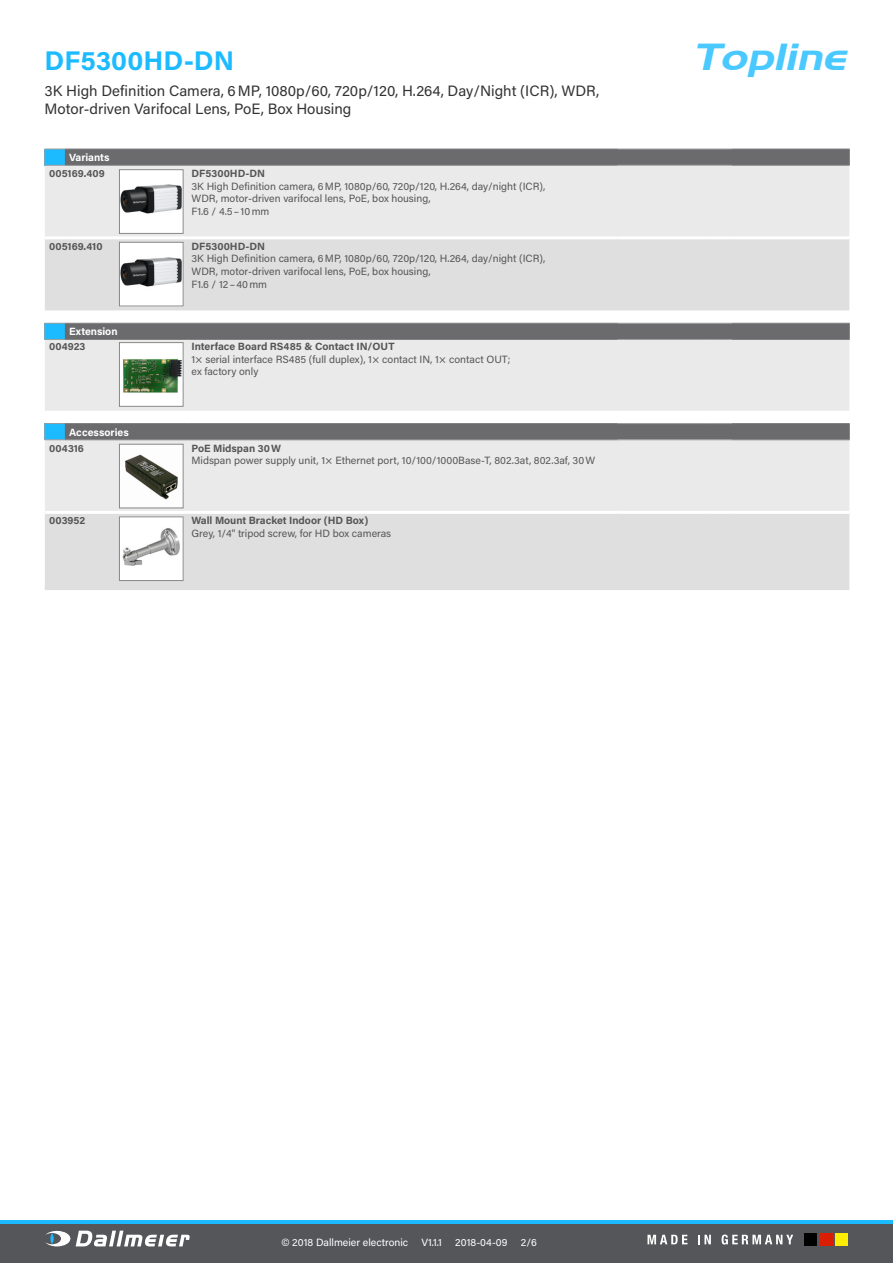
<style>
.page{position:relative;width:893px;height:1263px;background:#fff}
.page>*{position:absolute;margin:0;border:0;box-sizing:border-box;transform-origin:0 0}
.t1{font:italic 37.5px "Hanzel Wide";color:#49c9ff}
.t2{font:700 27px "Acumin Pro";color:#1cbbff}
.t3{font:15px/18px "Acumin Pro";color:#333}
.t4{font:10.5px/12.6px "Acumin Pro";color:#565656}
.t5{font:700 10.5px "Acumin Pro";color:#565656}
.t6{font:10.5px "Acumin Pro";color:#fff}
.t7{font:700 10.5px "Acumin Pro";color:#fff}
</style>
<div class="page">
<svg style="left:0;top:1220px;width:893px;height:5px;background:#27a6de"></svg>
<div style="left:0;top:1225px;width:893px;height:38px;background:#55565a"></div>
<svg style="left:76px;top:1230px;width:114px;height:16px"></svg>
<svg style="left:45px;top:1231px;width:25px;height:15px"></svg>
<svg style="left:50px;top:1233px;width:4px;height:11px"></svg>
<div style="left:804px;top:1233px;width:13px;height:13px;background:#000"></div>
<div style="left:820px;top:1233px;width:13px;height:13px;background:#d91e04"></div>
<div style="left:835px;top:1233px;width:13px;height:13px;background:#ffed00"></div>
<svg style="left:647px;top:1235px;width:40px;height:9px"></svg>
<svg style="left:698px;top:1235px;width:13px;height:9px"></svg>
<svg style="left:722px;top:1234px;width:71px;height:10px"></svg>
<div style="left:45px;top:166px;width:804px;height:70px;background:#eaeaea"></div>
<div style="left:45px;top:239px;width:804px;height:71px;background:#dfdfe0"></div>
<svg style="left:45px;top:149px;width:805px;height:17px;background:#6d7074"></svg>
<hr style="left:732px;top:165px;width:118px;height:1px;background:#808080">
<img style="left:121px;top:171px;width:60px;height:61px">
<div style="left:119px;top:169px;width:64px;height:65px;border:1px solid #878786"></div>
<img style="left:121px;top:244px;width:60px;height:60px">
<div style="left:119px;top:242px;width:64px;height:64px;border:1px solid #878786"></div>
<div style="left:45px;top:340px;width:804px;height:71px;background:#eaeaea"></div>
<svg style="left:45px;top:323px;width:805px;height:17px;background:#6c6f73"></svg>
<hr style="left:732px;top:339px;width:118px;height:1px;background:#808080">
<img style="left:121px;top:344px;width:60px;height:60px">
<div style="left:119px;top:342px;width:64px;height:64px;border:1px solid #878786"></div>
<div style="left:45px;top:440px;width:804px;height:71px;background:#eaeaea"></div>
<div style="left:45px;top:514px;width:804px;height:76px;background:#dfdfe0"></div>
<svg style="left:45px;top:423px;width:805px;height:17px;background:#6c7074"></svg>
<hr style="left:732px;top:439px;width:118px;height:1px;background:#808080">
<img style="left:121px;top:446px;width:60px;height:60px">
<div style="left:119px;top:444px;width:64px;height:64px;border:1px solid #878786"></div>
<img style="left:121px;top:519px;width:60px;height:60px">
<div style="left:119px;top:517px;width:64px;height:64px;border:1px solid #878786"></div>
<h2 class="t2" style="left:45px;top:41px;width:191px">DF5300HD-DN</h2>
<h3 class="t3" style="left:45px;top:81px;width:556px">3K High Definition Camera, 6MP, 1080p/60, 720p/120, H.264, Day/Night (ICR), WDR,<br>Motor-driven Varifocal Lens, PoE, Box Housing</h3>
<p class="t7" style="left:69px;top:150px;width:42px">Variants</p>
<p class="t5" style="left:49px;top:166px;width:57px">005169.409</p>
<p class="t5" style="left:192px;top:166px;width:75px">DF5300HD-DN</p>
<p class="t4" style="left:192px;top:179px;width:355px">3K High Definition camera, 6MP, 1080p/60, 720p/120, H.264, day/night (ICR),<br>WDR, motor-driven varifocal lens, PoE, box housing,<br>F1.6 / 4.5–10mm</p>
<p class="t5" style="left:49px;top:239px;width:55px">005169.410</p>
<p class="t5" style="left:192px;top:239px;width:75px">DF5300HD-DN</p>
<p class="t4" style="left:192px;top:252px;width:355px">3K High Definition camera, 6MP, 1080p/60, 720p/120, H.264, day/night (ICR),<br>WDR, motor-driven varifocal lens, PoE, box housing,<br>F1.6 / 12–40mm</p>
<p class="t7" style="left:69px;top:324px;width:50px">Extension</p>
<p class="t5" style="left:49px;top:339px;width:38px">004923</p>
<p class="t5" style="left:192px;top:339px;width:204px">Interface Board RS485 &amp; Contact IN/OUT</p>
<p class="t4" style="left:192px;top:352px;width:320px">1× serial interface RS485 (full duplex), 1× contact IN, 1× contact OUT; ex factory only</p>
<p class="t7" style="left:69px;top:424px;width:61px">Accessories</p>
<p class="t5" style="left:49px;top:441px;width:36px">004316</p>
<p class="t5" style="left:192px;top:441px;width:91px">PoE Midspan 30W</p>
<p class="t4" style="left:192px;top:454px;width:405px">Midspan power supply unit, 1× Ethernet port, 10/100/1000Base-T, 802.3at, 802.3af, 30W</p>
<p class="t5" style="left:49px;top:513px;width:38px">003952</p>
<p class="t5" style="left:192px;top:513px;width:178px">Wall Mount Bracket Indoor (HD Box)</p>
<p class="t4" style="left:192px;top:527px;width:201px">Grey, 1/4" tripod screw, for HD box cameras</p>
<h1 class="t1" style="left:693px;top:35px;width:154px">Topline</h1>
<p class="t6" style="left:281px;top:1235px;width:128px">© 2018 Dallmeier electronic</p>
<p class="t6" style="left:421px;top:1235px;width:22px">V1.1.1</p>
<p class="t6" style="left:455px;top:1235px;width:54px">2018-04-09</p>
<p class="t6" style="left:521px;top:1235px;width:17px">2/6</p>
</div>
